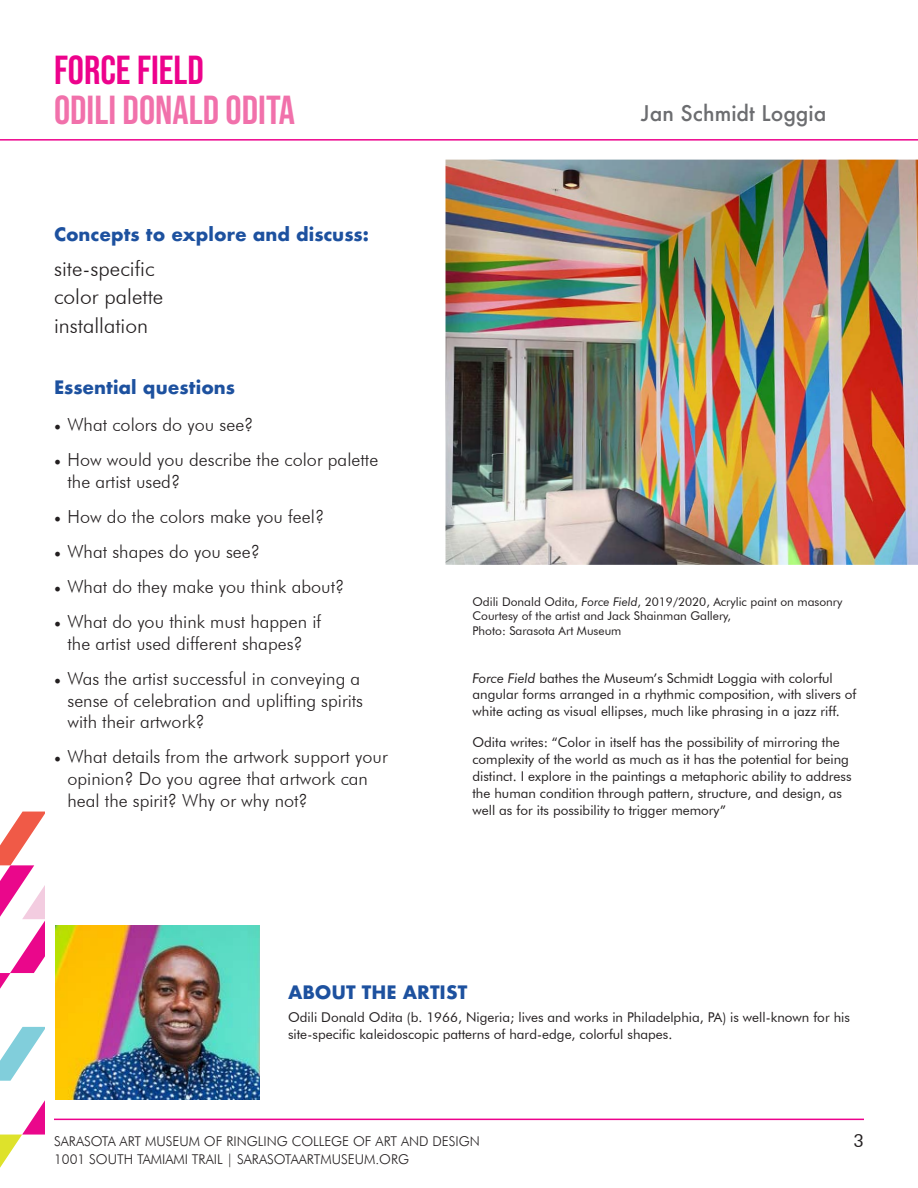
<style>
.page{position:relative;width:918px;height:1188px;background:#fff}
.page>*{position:absolute;margin:0;border:0;box-sizing:border-box;transform-origin:0 0}
.t1{font:40.5px/40.5px "Bebas Neue";color:#f171ab}
.t2{font:300 21px/28.5px "Futura BT";color:#231f20}
.t3{font:500 21px "Futura";color:#6c6d70}
.t4{font:300 18px/21.6px "Futura BT";color:#231f20}
.t5{font:700 18px "Futura";color:#1d519f}
.t6{font:18px "Futura BT";color:#231f20}
.t7{font:13.5px/17px "Futura BT";color:#231f20}
.t8{font:300 13.5px "Futura BT";color:#231f20}
.t9{font:12px/14.4px "Futura BT";color:#231f20}
.s1{color:#ed028c}
.s2{font-family:"Minion Pro";font-weight:400}
.s3{font-style:italic}
</style>
<div class="page">
<img style="left:446px;top:160px;width:472px;height:405px">
<img style="left:55px;top:926px;width:204px;height:173px">
<hr style="left:0;top:139px;width:918px;height:2px;background:#ed028c">
<svg style="left:0;top:1027px;width:45px;height:54px"></svg>
<svg style="left:0;top:1100px;width:45px;height:68px"></svg>
<svg style="left:0;top:812px;width:45px;height:177px"></svg>
<hr style="left:54px;top:1119px;width:810px;height:1px;background:#ed028c">
<p class="t1" style="left:54px;top:49px;width:243px"><span class="s1">FORCE FIELD<br></span>ODILI DONALD ODITA</p>
<p class="t5" style="left:54px;top:221px;width:316px">Concepts to explore and discuss:</p>
<p class="t2" style="left:54px;top:254px;width:111px">site-specific color palette installation</p>
<p class="t5" style="left:54px;top:374px;width:183px">Essential questions</p>
<p class="t4" style="left:54px;top:414px;width:201px"><span class="s2">•</span> What colors do you see?</p>
<p class="t4" style="left:68px;top:449px;width:312px;text-indent:-14px"><span class="s2">•</span> How would you describe the color palette the artist used?</p>
<p class="t4" style="left:54px;top:506px;width:272px"><span class="s2">•</span> How do the colors make you feel?</p>
<p class="t4" style="left:54px;top:541px;width:208px"><span class="s2">•</span> What shapes do you see?</p>
<p class="t4" style="left:54px;top:576px;width:292px"><span class="s2">•</span> What do they make you think about?</p>
<p class="t4" style="left:54px;top:611px;width:269px;text-align:center"><span class="s2">•</span> What do you think must happen if the artist used different shapes?</p>
<p class="t4" style="left:68px;top:668px;width:297px;text-indent:-14px"><span class="s2">•</span> Was the artist successful in conveying a sense of celebration and uplifting spirits with their artwork?</p>
<p class="t4" style="left:68px;top:746px;width:322px;text-indent:-14px"><span class="s2">•</span> What details from the artwork support your opinion? Do you agree that artwork can heal the spirit? Why or why not?</p>
<p class="t3" style="left:641px;top:98px;width:187px">Jan Schmidt Loggia</p>
<p class="t9" style="left:472px;top:594px;width:371px">Odili Donald Odita, <span class="s3">Force Field</span>, 2019/2020, Acrylic paint on masonry</p>
<p class="t9" style="left:472px;top:609px;width:260px">Courtesy of the artist and Jack Shainman Gallery,<br>Photo: Sarasota Art Museum</p>
<p class="t7" style="left:472px;top:669px;width:386px"><span class="s3">Force Field</span> bathes the Museum’s Schmidt Loggia with colorful angular forms arranged in a rhythmic composition, with slivers of white acting as visual ellipses, much like phrasing in a jazz riff.</p>
<p class="t7" style="left:472px;top:733px;width:381px">Odita writes: “Color in itself has the possibility of mirroring the complexity of the world as much as it has the potential for being distinct. I explore in the paintings a metaphoric ability to address the human condition through pattern, structure, and design, as well as for its possibility to trigger memory”</p>
<p class="t5" style="left:288px;top:979px;width:181px">ABOUT THE ARTIST</p>
<p class="t7" style="left:288px;top:1009px;width:564px">Odili Donald Odita (b. 1966, Nigeria; lives and works in Philadelphia, PA) is well-known for his site-specific kaleidoscopic patterns of hard-edge, colorful shapes.</p>
<p class="t8" style="left:54px;top:1133px;width:427px">SARASOTA ART MUSEUM OF RINGLING COLLEGE OF ART AND DESIGN</p>
<p class="t8" style="left:54px;top:1151px;width:357px">1001 SOUTH TAMIAMI TRAIL | SARASOTAARTMUSEUM.ORG</p>
<p class="t6" style="left:854px;top:1129px;width:12px">3</p>
</div>
